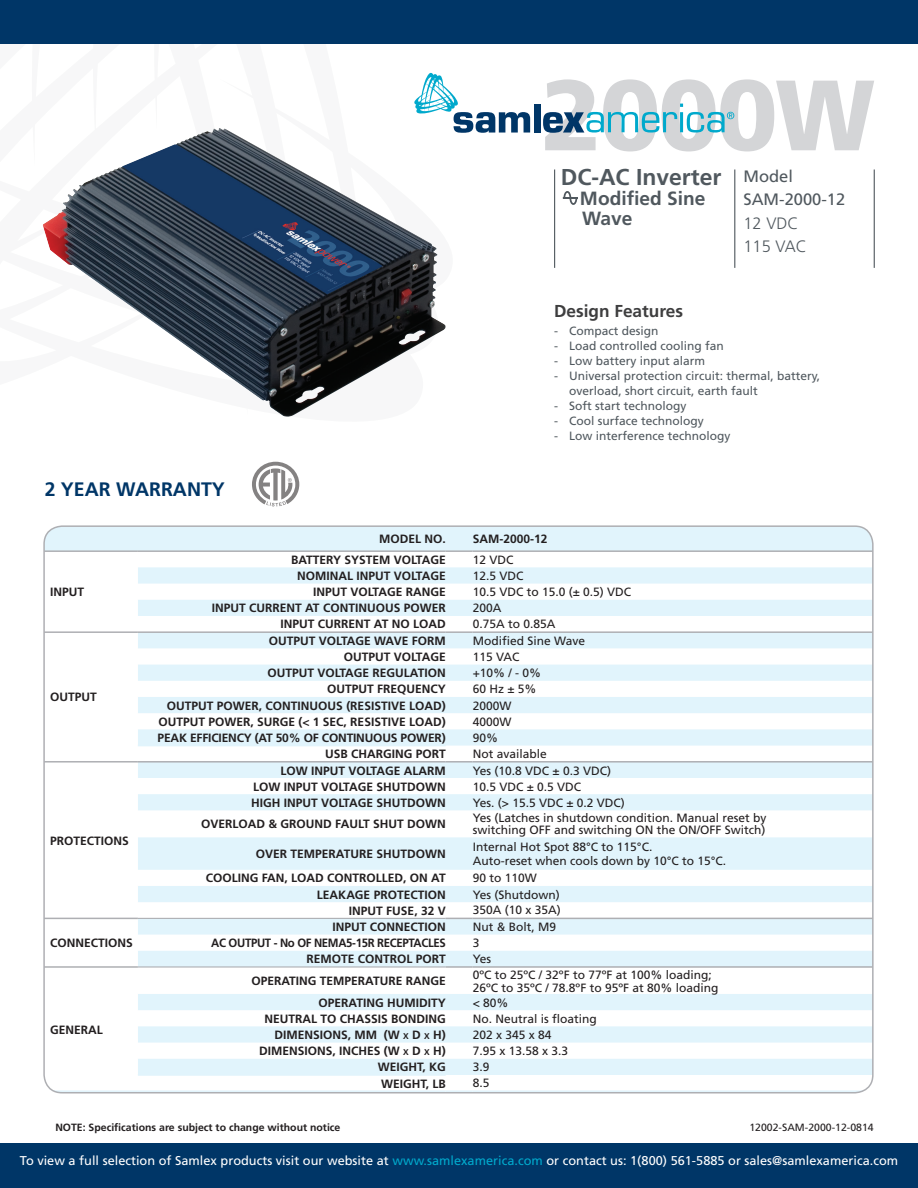
<style>
.page{position:relative;width:918px;height:1188px;background:#fff}
.page>*{position:absolute;margin:0;border:0;box-sizing:border-box;transform-origin:0 0}
.t1{font:900 99.75px "Frutiger LT Std";letter-spacing:-.025em;color:#d4d5d7}
.t2{font:700 22.95px "Frutiger LT Std";color:#50585e}
.t3{font:700 19.5px "Frutiger LT Std";color:#003667}
.t4{font:700 19.2px/20.4px "Frutiger LT Std";color:#50585e}
.t5{font:700 17.25px "Frutiger LT Std";color:#3e3e3f}
.t6{font:16.5px/23.4px "Frutiger LT Std";color:#50585e}
.t7{font:300 16.5px/23.4px "Frutiger LT Std";color:#50585e}
.t8{font:12.75px "Frutiger LT Std";color:#fff}
.t9{font:700 12px "Frutiger LT Std";color:#231f20}
.t10{font:12px/13.5px "Frutiger LT Std";color:#231f20}
.t11{font:12px/15px "Frutiger LT Std";color:#50585e}
.t12{font:700 12px "Frutiger LT Std";letter-spacing:-.03em;color:#231f20;scale:.95 1}
.t13{font:700 10.5px "Frutiger LT Std";color:#231f20}
.t14{font:10.5px "Frutiger LT Std";color:#231f20}
.s1{font-size:8.4px}
.s2{color:#00a9cc}
</style>
<div class="page">
<div style="left:0;top:0;width:918px;height:43px;background:#003667"></div>
<div style="left:0;top:1143px;width:918px;height:45px;background:#003667"></div>
<hr style="left:554px;top:170px;width:1px;height:98px;background:#50585e">
<hr style="left:734px;top:170px;width:1px;height:98px;background:#50585e">
<hr style="left:874px;top:170px;width:1px;height:98px;background:#50585e">
<svg style="left:562px;top:191px;width:16px;height:14px"></svg>
<div style="left:534px;top:104px;width:6px;height:29px;background:#003667"></div>
<svg style="left:414px;top:73px;width:116px;height:60px"></svg>
<svg style="left:543px;top:104px;width:191px;height:29px"></svg>
<svg style="left:46px;top:528px;width:825px;height:547px;fill:#e1f4fc"></svg>
<svg style="left:46px;top:552px;width:92px;height:538px"></svg>
<svg style="left:46px;top:633px;width:92px;height:333px"></svg>
<hr style="left:44px;top:1090px;width:94px;height:2px;background:#e1f4fc">
<hr style="left:138px;top:1074px;width:308px;height:2px;background:#e1f4fc">
<hr style="left:138px;top:1090px;width:308px;height:2px;background:#e1f4fc">
<hr style="left:446px;top:1090px;width:27px;height:2px;background:#e1f4fc">
<hr style="left:473px;top:1090px;width:400px;height:2px;background:#e1f4fc">
<hr style="left:138px;top:745px;width:308px;height:1px;background:#e1f4fc">
<hr style="left:44px;top:550px;width:94px;height:2px;background:#aeafb3">
<hr style="left:138px;top:550px;width:308px;height:2px;background:#aeafb3">
<hr style="left:446px;top:550px;width:27px;height:2px;background:#aeafb3">
<hr style="left:473px;top:550px;width:400px;height:2px;background:#aeafb3">
<hr style="left:44px;top:631px;width:94px;height:2px;background:#aeafb3">
<hr style="left:138px;top:631px;width:308px;height:2px;background:#aeafb3">
<hr style="left:446px;top:631px;width:27px;height:2px;background:#aeafb3">
<hr style="left:473px;top:631px;width:400px;height:2px;background:#aeafb3">
<hr style="left:44px;top:761px;width:94px;height:2px;background:#aeafb3">
<hr style="left:138px;top:761px;width:308px;height:2px;background:#aeafb3">
<hr style="left:446px;top:761px;width:27px;height:2px;background:#aeafb3">
<hr style="left:473px;top:761px;width:400px;height:2px;background:#aeafb3">
<hr style="left:44px;top:918px;width:94px;height:1px;background:#aeafb3">
<hr style="left:44px;top:966px;width:94px;height:2px;background:#aeafb3">
<hr style="left:138px;top:918px;width:308px;height:1px;background:#aeafb3">
<hr style="left:138px;top:966px;width:308px;height:2px;background:#aeafb3">
<svg style="left:446px;top:918px;width:27px;height:1px"></svg>
<hr style="left:473px;top:918px;width:400px;height:1px;background:#aeafb3">
<hr style="left:446px;top:966px;width:27px;height:2px;background:#aeafb3">
<hr style="left:473px;top:966px;width:400px;height:2px;background:#aeafb3">
<svg style="left:252px;top:462px;width:47px;height:44px"></svg>
<img style="left:43px;top:128px;width:403px;height:289px">
<h1 class="t1" style="left:541px;top:55px;width:336px">2000W</h1>
<h3 class="t6" style="left:743px;top:165px;width:103px">Model<br>SAM-2000-12</h3>
<h3 class="t7" style="left:743px;top:211px;width:65px">12 VDC<br>115 VAC</h3>
<h2 class="t2" style="left:561px;top:163px;width:162px">DC-AC Inverter</h2>
<h3 class="t4" style="left:580px;top:188px;width:127px">Modified Sine<br>Wave</h3>
<h3 class="t3" style="left:45px;top:478px;width:182px">2 YEAR WARRANTY</h3>
<h3 class="t5" style="left:554px;top:301px;width:131px">Design Features</h3>
<p class="t11" style="left:554px;top:323px;width:106px">- Compact design</p>
<p class="t11" style="left:554px;top:338px;width:171px">- Load controlled cooling fan</p>
<p class="t11" style="left:554px;top:353px;width:153px">- Low battery input alarm</p>
<p class="t11" style="left:569px;top:368px;width:253px;text-indent:-15px">- Universal protection circuit: thermal, battery, overload, short circuit, earth fault</p>
<p class="t11" style="left:554px;top:398px;width:134px">- Soft start technology</p>
<p class="t11" style="left:554px;top:413px;width:151px">- Cool surface technology</p>
<p class="t11" style="left:554px;top:428px;width:178px">- Low interference technology</p>
<p class="t9" style="left:379px;top:532px;width:68px">MODEL NO.</p>
<p class="t9" style="left:473px;top:532px;width:76px">SAM-2000-12</p>
<p class="t9" style="left:50px;top:585px;width:36px">INPUT</p>
<p class="t9" style="left:50px;top:690px;width:48px">OUTPUT</p>
<p class="t9" style="left:50px;top:833px;width:80px">PROTECTIONS</p>
<p class="t9" style="left:50px;top:936px;width:84px">CONNECTIONS</p>
<p class="t9" style="left:291px;top:553px;width:156px">BATTERY SYSTEM VOLTAGE</p>
<p class="t10" style="left:473px;top:553px;width:42px">12 VDC</p>
<p class="t9" style="left:297px;top:569px;width:150px">NOMINAL INPUT VOLTAGE</p>
<p class="t10" style="left:473px;top:569px;width:52px">12.5 VDC</p>
<p class="t9" style="left:313px;top:585px;width:134px">INPUT VOLTAGE RANGE</p>
<p class="t10" style="left:473px;top:585px;width:160px">10.5 VDC to 15.0 (± 0.5) VDC</p>
<p class="t9" style="left:212px;top:601px;width:235px">INPUT CURRENT AT CONTINUOUS POWER</p>
<p class="t10" style="left:473px;top:602px;width:30px">200A</p>
<p class="t9" style="left:281px;top:617px;width:167px">INPUT CURRENT AT NO LOAD</p>
<p class="t10" style="left:473px;top:617px;width:84px">0.75A to 0.85A</p>
<p class="t9" style="left:269px;top:634px;width:178px">OUTPUT VOLTAGE WAVE FORM</p>
<p class="t10" style="left:473px;top:634px;width:114px">Modified Sine Wave</p>
<p class="t9" style="left:344px;top:650px;width:103px">OUTPUT VOLTAGE</p>
<p class="t10" style="left:473px;top:650px;width:48px">115 VAC</p>
<p class="t9" style="left:267px;top:666px;width:180px">OUTPUT VOLTAGE REGULATION</p>
<p class="t10" style="left:473px;top:666px;width:70px">+10% / - 0%</p>
<p class="t9" style="left:327px;top:682px;width:120px">OUTPUT FREQUENCY</p>
<p class="t10" style="left:473px;top:683px;width:65px">60 Hz ± 5%</p>
<p class="t9" style="left:167px;top:698px;width:280px">OUTPUT POWER, CONTINUOUS (RESISTIVE LOAD)</p>
<p class="t10" style="left:473px;top:699px;width:40px">2000W</p>
<p class="t9" style="left:158px;top:715px;width:289px">OUTPUT POWER, SURGE (&lt; 1 SEC, RESISTIVE LOAD)</p>
<p class="t10" style="left:473px;top:715px;width:40px">4000W</p>
<p class="t9" style="left:158px;top:730px;width:290px">PEAK EFFICIENCY (AT 50% OF CONTINUOUS POWER)</p>
<p class="t10" style="left:473px;top:731px;width:27px">90%</p>
<p class="t9" style="left:325px;top:747px;width:122px">USB CHARGING PORT</p>
<p class="t10" style="left:473px;top:747px;width:76px">Not available</p>
<p class="t9" style="left:280px;top:764px;width:167px">LOW INPUT VOLTAGE ALARM</p>
<p class="t10" style="left:473px;top:764px;width:140px">Yes (10.8 VDC ± 0.3 VDC)</p>
<p class="t9" style="left:253px;top:779px;width:194px">LOW INPUT VOLTAGE SHUTDOWN</p>
<p class="t10" style="left:473px;top:780px;width:110px">10.5 VDC ± 0.5 VDC</p>
<p class="t9" style="left:251px;top:796px;width:196px">HIGH INPUT VOLTAGE SHUTDOWN</p>
<p class="t10" style="left:473px;top:796px;width:154px">Yes. (&gt; 15.5 VDC ± 0.2 VDC)</p>
<p class="t9" style="left:201px;top:817px;width:246px">OVERLOAD &amp; GROUND FAULT SHUT DOWN</p>
<p class="t10" style="left:473px;top:812px;width:295px;line-height:12px">Yes (Latches in shutdown condition. Manual reset by switching OFF and switching ON the ON/OFF Switch)</p>
<p class="t9" style="left:256px;top:847px;width:191px">OVER TEMPERATURE SHUTDOWN</p>
<p class="t10" style="left:473px;top:840px;width:255px">Internal Hot Spot 88°C to 115°C.<br>Auto-reset when cools down by 10°C to 15°C.</p>
<p class="t9" style="left:206px;top:871px;width:242px">COOLING FAN, LOAD CONTROLLED, ON AT</p>
<p class="t10" style="left:473px;top:872px;width:66px">90 to 110W</p>
<p class="t9" style="left:317px;top:887px;width:130px">LEAKAGE PROTECTION</p>
<p class="t10" style="left:473px;top:888px;width:89px">Yes (Shutdown)</p>
<p class="t9" style="left:349px;top:903px;width:98px">INPUT FUSE, 32 V</p>
<p class="t10" style="left:473px;top:904px;width:90px">350A (10 x 35A)</p>
<p class="t9" style="left:332px;top:920px;width:115px">INPUT CONNECTION</p>
<p class="t10" style="left:473px;top:920px;width:85px">Nut &amp; Bolt, M9</p>
<p class="t12" style="left:211px;top:936px;width:248px">AC OUTPUT - No OF NEMA5-15R RECEPTACLES</p>
<p class="t10" style="left:473px;top:936px;width:8px">3</p>
<p class="t9" style="left:307px;top:952px;width:141px">REMOTE CONTROL PORT</p>
<p class="t10" style="left:473px;top:952px;width:20px">Yes</p>
<p class="t9" style="left:252px;top:974px;width:196px">OPERATING TEMPERATURE RANGE</p>
<p class="t10" style="left:473px;top:968px;width:247px">0oC to 25oC / 32oF to 77oF at 100% loading;<br>26oC to 35oC / 78.8oF to 95oF at 80% loading</p>
<p class="t9" style="left:319px;top:995px;width:129px">OPERATING HUMIDITY</p>
<p class="t10" style="left:473px;top:996px;width:37px">&lt; 80%</p>
<p class="t9" style="left:264px;top:1012px;width:183px">NEUTRAL TO CHASSIS BONDING</p>
<p class="t10" style="left:473px;top:1012px;width:126px">No. Neutral is floating</p>
<p class="t9" style="left:274px;top:1028px;width:173px">DIMENSIONS, MM (W <span class="s1">X</span> D <span class="s1">X</span> H)</p>
<p class="t10" style="left:473px;top:1028px;width:80px">202 x 345 x 84</p>
<p class="t9" style="left:259px;top:1044px;width:188px">DIMENSIONS, INCHES (W <span class="s1">X</span> D <span class="s1">X</span> H)</p>
<p class="t10" style="left:473px;top:1044px;width:97px">7.95 x 13.58 x 3.3</p>
<p class="t9" style="left:378px;top:1060px;width:70px">WEIGHT, KG</p>
<p class="t10" style="left:473px;top:1061px;width:18px">3.9</p>
<p class="t9" style="left:381px;top:1076px;width:66px">WEIGHT, LB</p>
<p class="t10" style="left:473px;top:1076px;width:18px">8.5</p>
<p class="t13" style="left:55px;top:1121px;width:287px">NOTE: Specifications are subject to change without notice</p>
<p class="t14" style="left:749px;top:1121px;width:126px">12002-SAM-2000-12-0814</p>
<p class="t9" style="left:50px;top:1022px;width:54px">GENERAL</p>
<p class="t8" style="left:20px;top:1153px;width:880px">To view a full selection of Samlex products visit our website at <span class="s2">www.samlexamerica.com</span> or contact us: 1(800) 561-5885 or sales@samlexamerica.com</p>
</div>
